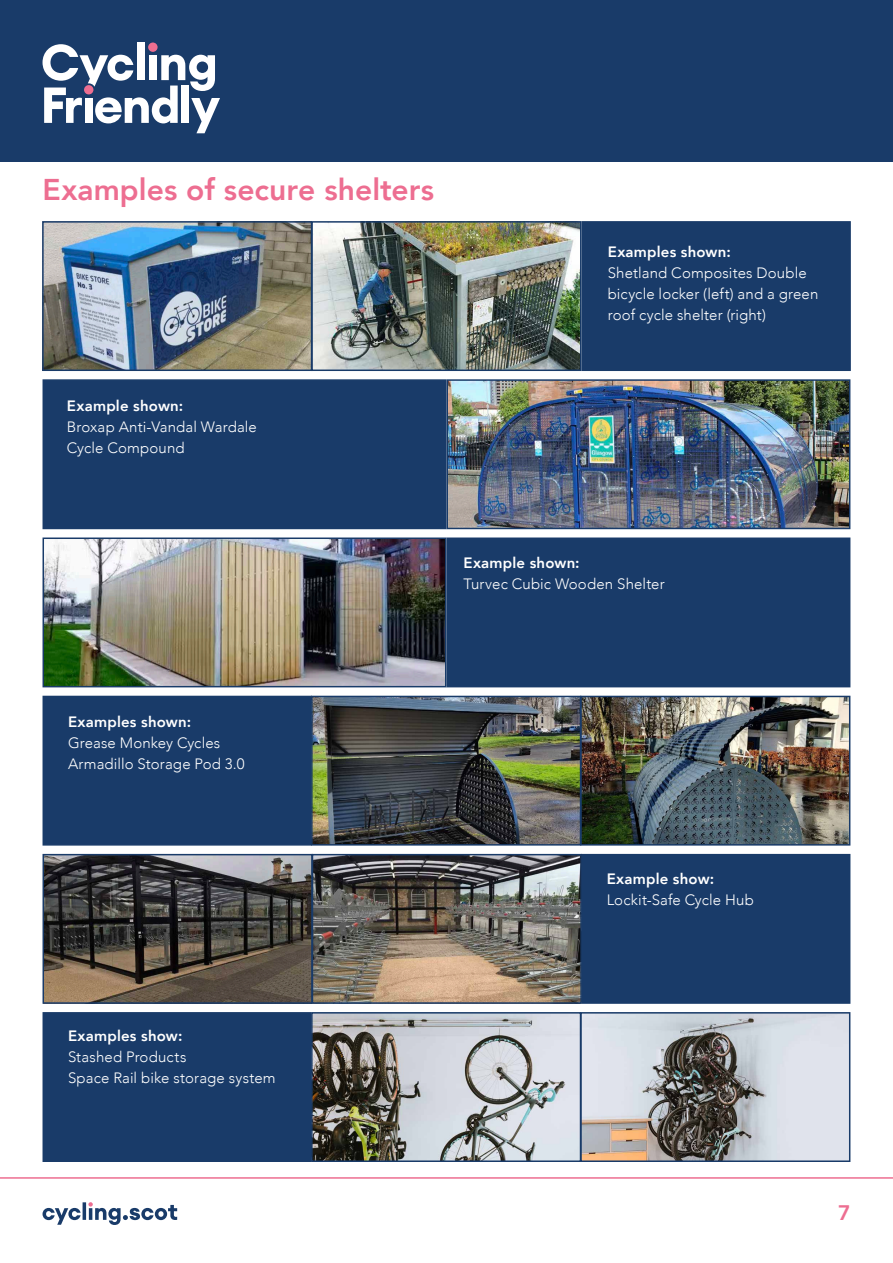
<style>
.page{position:relative;width:893px;height:1263px;background:#fff}
.page>*{position:absolute;margin:0;border:0;box-sizing:border-box;transform-origin:0 0}
.t1{font:800 30px "Avenir";color:#ed6e91}
.t2{font:800 21px "Avenir";color:#ed6e91}
.t3{font:300 15px/21px "Avenir";letter-spacing:.01em;color:#fff}
.t4{font:800 15px "Avenir";letter-spacing:.015em;color:#fff}
</style>
<div class="page">
<div style="left:0;top:0;width:893px;height:162px;background:#193b69"></div>
<div style="left:148px;top:43px;width:10px;height:9px;background:#ed6e91;border-radius:50%"></div>
<div style="left:137px;top:43px;width:7px;height:37px;background:#fff"></div>
<svg style="left:43px;top:44px;width:177px;height:89px"></svg>
<div style="left:84px;top:85px;width:9px;height:9px;background:#ed6e91;border-radius:50%"></div>
<svg style="left:43px;top:1202px;width:134px;height:23px"></svg>
<hr style="left:0;top:1177px;width:893px;height:2px;background:#ed6e91">
<img style="left:46px;top:540px;width:397px;height:144px">
<div style="left:43px;top:537px;width:403px;height:150px;border:2px solid #193b69"></div>
<div style="left:446px;top:537px;width:404px;height:150px;background:#193b69;border:2px solid #193b69"></div>
<img style="left:449px;top:382px;width:398px;height:144px">
<div style="left:446px;top:379px;width:404px;height:150px;border:2px solid #193b69"></div>
<div style="left:43px;top:379px;width:403px;height:150px;background:#193b69;border:2px solid #193b69"></div>
<img style="left:45px;top:224px;width:533px;height:144px">
<div style="left:42px;top:221px;width:270px;height:150px;border:2px solid #193b69"></div>
<div style="left:311px;top:221px;width:270px;height:150px;border:2px solid #193b69"></div>
<div style="left:581px;top:221px;width:270px;height:150px;background:#193b69;border:2px solid #193b69"></div>
<div style="left:43px;top:696px;width:269px;height:150px;background:#193b69;border:2px solid #193b69"></div>
<img style="left:314px;top:699px;width:533px;height:144px">
<div style="left:311px;top:696px;width:270px;height:150px;border:2px solid #193b69"></div>
<div style="left:580px;top:696px;width:270px;height:150px;border:2px solid #193b69"></div>
<div style="left:43px;top:1012px;width:269px;height:150px;background:#193b69;border:2px solid #193b69"></div>
<img style="left:314px;top:1015px;width:533px;height:144px">
<div style="left:311px;top:1012px;width:270px;height:150px;border:2px solid #193b69"></div>
<div style="left:580px;top:1012px;width:270px;height:150px;border:2px solid #193b69"></div>
<div style="left:581px;top:854px;width:269px;height:150px;background:#193b69;border:2px solid #193b69"></div>
<img style="left:46px;top:857px;width:533px;height:144px">
<div style="left:43px;top:854px;width:270px;height:150px;border:2px solid #193b69"></div>
<div style="left:312px;top:854px;width:270px;height:150px;border:2px solid #193b69"></div>
<h1 class="t1" style="left:43px;top:166px;width:393px">Examples of secure shelters</h1>
<p class="t4" style="left:67px;top:394px;width:118px">Example shown:</p>
<p class="t3" style="left:67px;top:416px;width:191px">Broxap Anti-Vandal Wardale<br>Cycle Compound</p>
<p class="t4" style="left:608px;top:240px;width:125px">Examples shown:</p>
<p class="t3" style="left:608px;top:263px;width:212px">Shetland Composites Double bicycle locker (left) and a green roof cycle shelter (right)</p>
<p class="t4" style="left:463px;top:551px;width:118px">Example shown:</p>
<p class="t3" style="left:463px;top:573px;width:203px">Turvec Cubic Wooden Shelter</p>
<p class="t4" style="left:68px;top:710px;width:125px">Examples shown:</p>
<p class="t3" style="left:68px;top:732px;width:178px">Grease Monkey Cycles<br>Armadillo Storage Pod 3.0</p>
<p class="t4" style="left:68px;top:1024px;width:116px">Examples show:</p>
<p class="t3" style="left:68px;top:1047px;width:209px">Stashed Products<br>Space Rail bike storage system</p>
<p class="t4" style="left:607px;top:867px;width:109px">Example show:</p>
<p class="t3" style="left:607px;top:890px;width:149px">Lockit-Safe Cycle Hub</p>
<h2 class="t2" style="left:838px;top:1197px;width:14px">7</h2>
</div>
